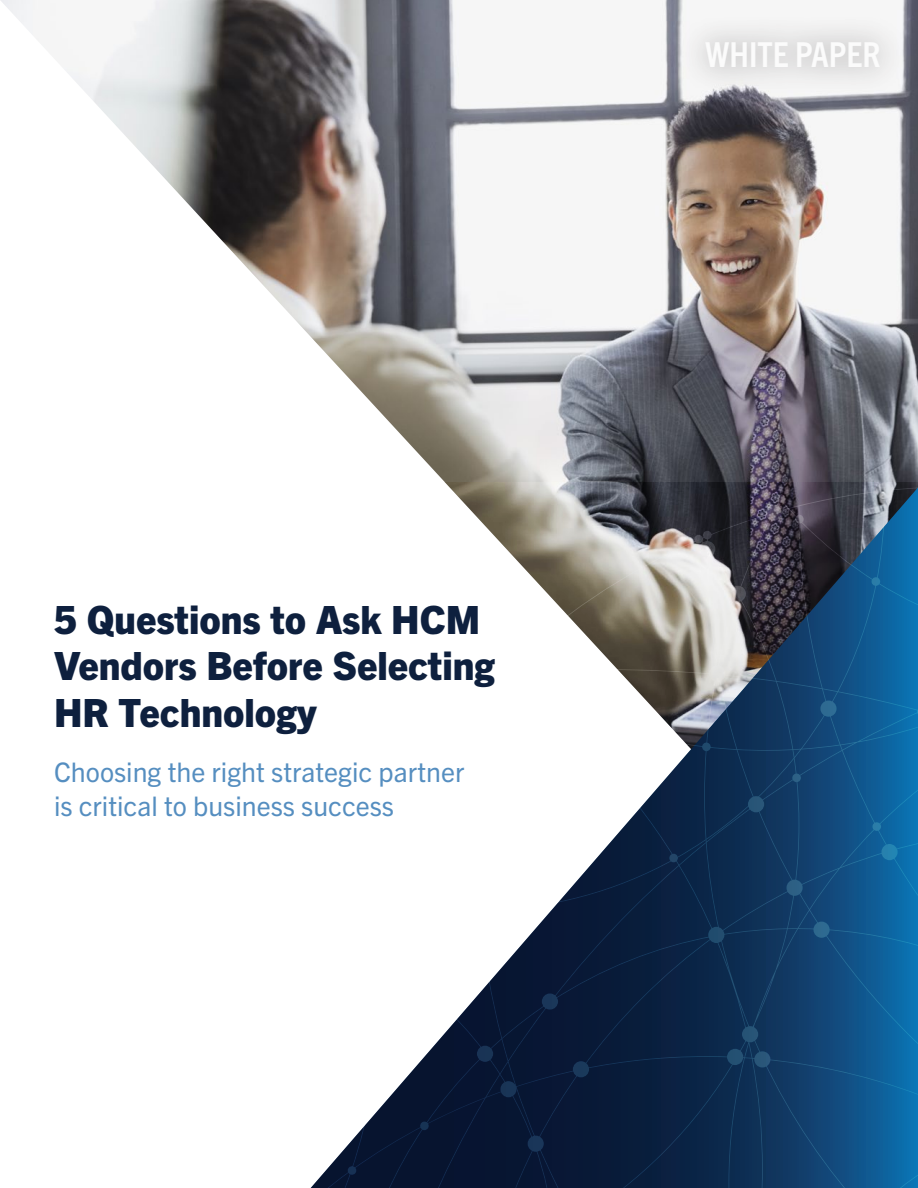
<style>
.page{position:relative;width:918px;height:1188px;background:#fff}
.page>*{position:absolute;margin:0;border:0;box-sizing:border-box;transform-origin:0 0}
.t1{font:800 39px/46.8px "Trade Gothic Next LT Pro";color:#0e203e}
.t2{font:700 condensed 34.5px "Trade Gothic Next LT Pro";color:#fff}
.Sub-Title{font:27px/34.5px "Trade Gothic Next LT Pro";color:#558ec0}
</style>
<div class="page">
<img style="left:0;top:0;width:918px;height:486px">
<div style="left:677px;top:12px;width:231px;height:85px;background:#231f20;opacity:.75"></div>
<svg style="left:310px;top:486px;width:608px;height:702px"></svg>
<svg style="left:813px;top:922px;width:17px;height:16px"></svg>
<div style="left:817px;top:925px;width:10px;height:10px;background:#2f6990;border-radius:50%"></div>
<svg style="left:786px;top:880px;width:17px;height:16px"></svg>
<div style="left:790px;top:883px;width:10px;height:10px;background:#2d6084;border-radius:50%"></div>
<div style="left:708px;top:927px;width:16px;height:16px;background:#204c6e;border-radius:50%"></div>
<div style="left:742px;top:1026px;width:16px;height:16px;background:#275476;border-radius:50%"></div>
<div style="left:727px;top:1049px;width:16px;height:16px;background:#245072;border-radius:50%"></div>
<div style="left:477px;top:1046px;width:16px;height:16px;background:#193355;border-radius:50%"></div>
<div style="left:573px;top:1061px;width:16px;height:16px;background:#1a395b;border-radius:50%"></div>
<div style="left:528px;top:1136px;width:16px;height:16px;background:#1a3659;border-radius:50%"></div>
<div style="left:542px;top:993px;width:16px;height:17px;background:#1a3659;border-radius:50%"></div>
<div style="left:330px;top:930px;width:16px;height:16px;background:#fff;border-radius:50%"></div>
<div style="left:353px;top:866px;width:17px;height:16px;background:#fff;border-radius:50%"></div>
<div style="left:490px;top:668px;width:16px;height:16px;background:#fff;border-radius:50%"></div>
<svg style="left:699px;top:541px;width:16px;height:16px"></svg>
<svg style="left:702px;top:544px;width:10px;height:10px"></svg>
<svg style="left:730px;top:586px;width:16px;height:16px"></svg>
<svg style="left:733px;top:589px;width:10px;height:10px"></svg>
<svg style="left:766px;top:505px;width:16px;height:16px"></svg>
<svg style="left:769px;top:508px;width:10px;height:10px"></svg>
<svg style="left:820px;top:700px;width:17px;height:17px"></svg>
<div style="left:824px;top:704px;width:9px;height:10px;background:#2e6b92;border-radius:50%"></div>
<div style="left:748px;top:796px;width:16px;height:16px;background:#295577;border-radius:50%"></div>
<svg style="left:876px;top:483px;width:16px;height:16px"></svg>
<svg style="left:879px;top:486px;width:10px;height:10px"></svg>
<svg style="left:881px;top:844px;width:17px;height:16px"></svg>
<div style="left:885px;top:847px;width:9px;height:10px;background:#2683b0;border-radius:50%"></div>
<div style="left:709px;top:665px;width:16px;height:17px;background:#e3e2e0;border-radius:50%"></div>
<div style="left:712px;top:669px;width:10px;height:9px;background:#dcddde;border-radius:50%"></div>
<div style="left:702px;top:743px;width:9px;height:8px;background:#204a6c;border-radius:50%"></div>
<svg style="left:777px;top:494px;width:8px;height:9px"></svg>
<div style="left:703px;top:531px;width:9px;height:8px;background:#3c3d46;border-radius:50%"></div>
<svg style="left:795px;top:515px;width:9px;height:8px"></svg>
<div style="left:872px;top:577px;width:8px;height:9px;background:#2a7ca7;border-radius:50%"></div>
<div style="left:872px;top:822px;width:9px;height:9px;background:#2a7da9;border-radius:50%"></div>
<div style="left:348px;top:1166px;width:8px;height:9px;background:#173154;border-radius:50%"></div>
<div style="left:420px;top:1122px;width:9px;height:8px;background:#173354;border-radius:50%"></div>
<div style="left:669px;top:854px;width:9px;height:8px;background:#234567;border-radius:50%"></div>
<div style="left:792px;top:774px;width:9px;height:8px;background:#2d6085;border-radius:50%"></div>
<svg style="left:694px;top:535px;width:9px;height:8px"></svg>
<div style="left:471px;top:902px;width:16px;height:16px;background:#fff;border-radius:50%"></div>
<div style="left:360px;top:888px;width:16px;height:16px;background:#fff;border-radius:50%"></div>
<div style="left:345px;top:884px;width:16px;height:16px;background:#fff;border-radius:50%"></div>
<svg style="left:500px;top:1081px;width:17px;height:16px"></svg>
<div style="left:504px;top:1084px;width:9px;height:10px;background:#193557;border-radius:50%"></div>
<svg style="left:754px;top:1051px;width:16px;height:17px"></svg>
<div style="left:757px;top:1054px;width:10px;height:10px;background:#2a5679;border-radius:50%"></div>
<p class="t2" style="left:705px;top:31px;width:177px">WHITE PAPER</p>
<p class="t1" style="left:54px;top:593px;width:442px">5 Questions to Ask HCM<br>Vendors Before Selecting<br>HR Technology</p>
<p class="Sub-Title" style="left:54px;top:753px;width:412px">Choosing the right strategic partner is critical to business success</p>
</div>
